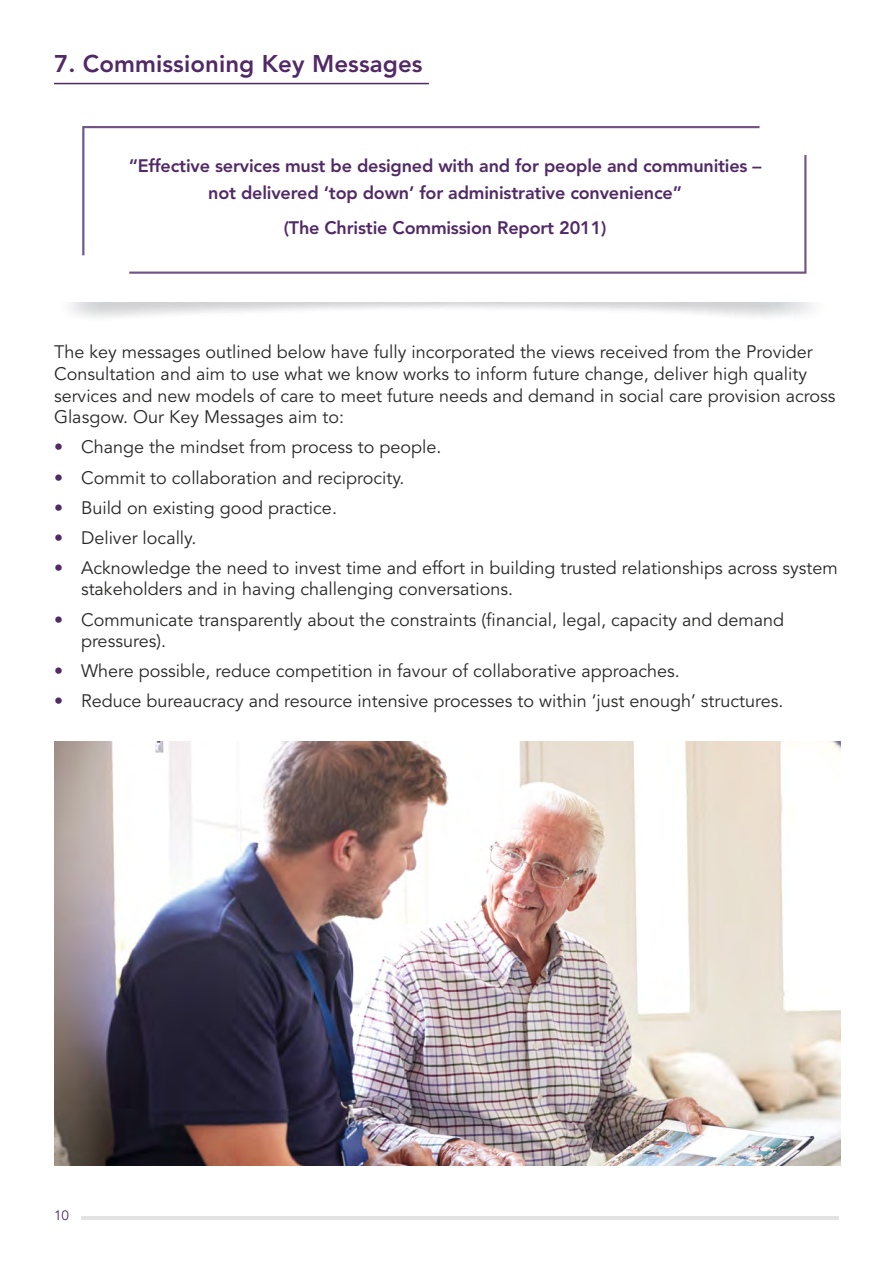
<style>
.page{position:relative;width:893px;height:1263px;background:#fff}
.page>*{position:absolute;margin:0;border:0;box-sizing:border-box;transform-origin:0 0}
.t1{font:800 24px "Avenir LT Std";letter-spacing:.005em;color:#512966}
.Body_Text{font:18px/21.6px "Avenir LT Std";color:#282827}
.PUTPLE_BULLETS{font:18px/21.6px "Avenir LT Std";color:#282827}
.PUTPLE_BULLETS-2{font:800 18px/27px "Avenir LT Std";letter-spacing:-.01em;color:#512966;text-align:center}
.t2{font:13.5px "Avenir LT Std";color:#512966}
.s1{color:#512966}
</style>
<div class="page">
<hr style="left:54px;top:83px;width:375px;height:1px;background:#512966">
<svg style="left:82px;top:126px;width:677px;height:129px"></svg>
<svg style="left:129px;top:155px;width:677px;height:119px"></svg>
<hr style="left:81px;top:1216px;width:758px;height:3px;background:#e3e3e3">
<img style="left:54px;top:742px;width:786px;height:423px">
<p class="t1" style="left:54px;top:50px;width:370px">7. Commissioning Key Messages</p>
<p class="PUTPLE_BULLETS-2" style="left:129px;top:152px;width:634px">“Effective services must be designed with and for people and communities – not delivered ‘top down’ for administrative convenience”</p>
<p class="PUTPLE_BULLETS-2" style="left:284px;top:214px;width:324px">(The Christie Commission Report 2011)</p>
<p class="PUTPLE_BULLETS" style="left:54px;top:342px;width:783px">The key messages outlined below have fully incorporated the views received from the Provider Consultation and aim to use what we know works to inform future change, deliver high quality services and new models of care to meet future needs and demand in social care provision across Glasgow. Our Key Messages aim to:</p>
<p class="Body_Text" style="left:54px;top:437px;width:389px"><span class="s1">•</span> Change the mindset from process to people.</p>
<p class="Body_Text" style="left:54px;top:467px;width:352px"><span class="s1">•</span> Commit to collaboration and reciprocity.</p>
<p class="Body_Text" style="left:54px;top:497px;width:284px"><span class="s1">•</span> Build on existing good practice.</p>
<p class="Body_Text" style="left:54px;top:527px;width:144px"><span class="s1">•</span> Deliver locally.</p>
<p class="Body_Text" style="left:81px;top:557px;width:758px;text-indent:-27px"><span class="s1">•</span> Acknowledge the need to invest time and effort in building trusted relationships across system stakeholders and in having challenging conversations.</p>
<p class="Body_Text" style="left:81px;top:609px;width:705px;text-indent:-27px"><span class="s1">•</span> Communicate transparently about the constraints (financial, legal, capacity and demand pressures).</p>
<p class="Body_Text" style="left:54px;top:661px;width:627px"><span class="s1">•</span> Where possible, reduce competition in favour of collaborative approaches.</p>
<p class="Body_Text" style="left:54px;top:691px;width:731px"><span class="s1">•</span> Reduce bureaucracy and resource intensive processes to within ‘just enough’ structures.</p>
<p class="t2" style="left:54px;top:1207px;width:17px">10</p>
</div>
